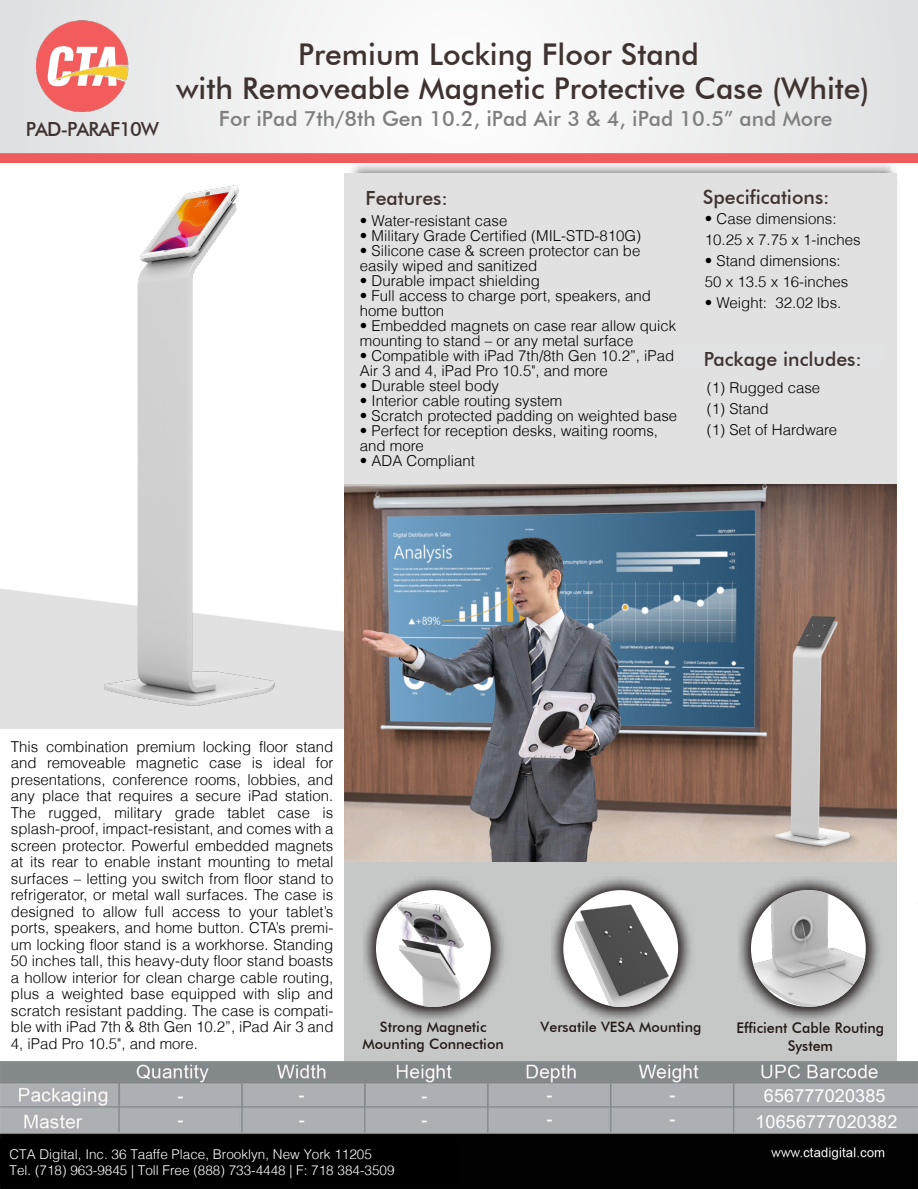
<style>
.page{position:relative;width:918px;height:1189px;background:#fff}
.page>*{position:absolute;margin:0;border:0;box-sizing:border-box;transform-origin:0 0}
.t1{font:500 30px "Futura BT";color:#3f3331}
.t2{font:500 21px "Futura BT";color:#7f7f7f}
.t3{font:500 19.5px "Futura BT";color:#3f3331}
.t4{font:500 19.5px "Futura BT";letter-spacing:-.055em;color:#3f3331}
.t5{font:18px/24px "Arial";letter-spacing:.01em;color:#fff}
.t6{font:300 15px/16.5px "Helvetica";color:#000}
.t7{font:500 14.7px/17.7px "Futura BT";color:#231916;text-align:center}
.t8{font:500 14.25px/17.1px "Futura BT";color:#231916;text-align:center}
.t9{font:300 13.5px/16.6px "Helvetica";color:#fff}
</style>
<div class="page">
<div style="left:344px;top:844px;width:553px;height:218px;background:#c6c8c8"></div>
<img style="left:364px;top:877px;width:141px;height:144px">
<img style="left:345px;top:162px;width:556px;height:11px">
<div style="left:344px;top:173px;width:553px;height:317px;background:#e1e1e1"></div>
<img style="left:0;top:1062px;width:918px;height:127px">
<div style="left:0;top:1138px;width:459px;height:47px;background:#000"></div>
<div style="left:0;top:142px;width:918px;height:20px;background:#ee5c5d"></div>
<svg style="left:0;top:0;width:918px;height:153px"></svg>
<svg style="left:0;top:588px;width:344px;height:141px;background:#e4e4e4"></svg>
<svg style="left:488px;top:890px;width:3px;height:117px"></svg>
<img style="left:376px;top:890px;width:112px;height:117px">
<img style="left:36px;top:20px;width:101px;height:92px">
<img style="left:551px;top:877px;width:141px;height:144px">
<svg style="left:563px;top:890px;width:115px;height:4px"></svg>
<img style="left:563px;top:894px;width:115px;height:113px">
<img style="left:739px;top:877px;width:141px;height:144px">
<img style="left:751px;top:890px;width:115px;height:117px">
<img style="left:99px;top:185px;width:182px;height:526px">
<img style="left:344px;top:485px;width:553px;height:376px">
<h1 class="t1" style="left:298px;top:36px;width:402px">Premium Locking Floor Stand</h1>
<h3 class="t4" style="left:26px;top:117px;width:135px">PAD-PARAF10W</h3>
<h1 class="t1" style="left:176px;top:70px;width:695px">with Removeable Magnetic Protective Case (White)</h1>
<h2 class="t2" style="left:219px;top:106px;width:615px">For iPad 7th/8th Gen 10.2, iPad Air 3 &amp; 4, iPad 10.5” and More</h2>
<h3 class="t3" style="left:365px;top:186px;width:84px">Features:</h3>
<h3 class="t3" style="left:703px;top:185px;width:128px">Specifications:</h3>
<p class="t6" style="left:360px;top:213px;width:149px">• Water-resistant case</p>
<p class="t6" style="left:360px;top:228px;width:283px">• Military Grade Certified (MIL-STD-810G)</p>
<p class="t6" style="left:360px;top:243px;width:282px;line-height:15px">• Silicone case &amp; screen protector can be easily wiped and sanitized</p>
<p class="t6" style="left:360px;top:273px;width:182px">• Durable impact shielding</p>
<p class="t6" style="left:360px;top:288px;width:293px;line-height:15px">• Full access to charge port, speakers, and home button</p>
<p class="t6" style="left:360px;top:318px;width:318px;line-height:15px">• Embedded magnets on case rear allow quick mounting to stand – or any metal surface</p>
<p class="t6" style="left:360px;top:348px;width:316px;line-height:15px">• Compatible with iPad 7th/8th Gen 10.2”, iPad<br>Air 3 and 4, iPad Pro 10.5", and more</p>
<p class="t6" style="left:360px;top:378px;width:141px">• Durable steel body</p>
<p class="t6" style="left:360px;top:393px;width:204px">• Interior cable routing system</p>
<p class="t6" style="left:360px;top:408px;width:319px">• Scratch protected padding on weighted base</p>
<p class="t6" style="left:360px;top:423px;width:300px;line-height:15px">• Perfect for reception desks, waiting rooms, and more</p>
<p class="t6" style="left:360px;top:453px;width:117px">• ADA Compliant</p>
<p class="t6" style="left:705px;top:208px;width:157px;line-height:21px">• Case dimensions:<br>10.25 x 7.75 x 1-inches</p>
<p class="t6" style="left:705px;top:250px;width:145px;line-height:21px">• Stand dimensions:<br>50 x 13.5 x 16-inches</p>
<p class="t6" style="left:705px;top:294px;width:138px">• Weight: 32.02 lbs.</p>
<h3 class="t3" style="left:704px;top:347px;width:160px">Package includes:</h3>
<p class="t6" style="left:707px;top:377px;width:132px;line-height:21px">(1) Rugged case (1) Stand<br>(1) Set of Hardware</p>
<p class="t6" style="left:11px;top:738px;width:324px;text-align:justify">This combination premium locking floor stand and removeable magnetic case is ideal for presentations, conference rooms, lobbies, and any place that requires a secure iPad station.<br>The rugged, military grade tablet case is splash-proof, impact-resistant, and comes with a screen protector. Powerful embedded magnets at its rear to enable instant mounting to metal surfaces – letting you switch from floor stand to refrigerator, or metal wall surfaces. The case is designed to allow full access to your tablet’s ports, speakers, and home button. CTA’s premi&shy;um locking floor stand is a workhorse. Standing 50 inches tall, this heavy-duty floor stand boasts a hollow interior for clean charge cable routing, plus a weighted base equipped with slip and scratch resistant padding. The case is compati&shy;ble with iPad 7th &amp; 8th Gen 10.2”, iPad Air 3 and 4, iPad Pro 10.5", and more.</p>
<p class="t8" style="left:363px;top:1018px;width:143px">Strong Magnetic<br>Mounting Connection</p>
<p class="t8" style="left:541px;top:1018px;width:162px">Versatile VESA Mounting</p>
<p class="t5" style="left:177px;top:1083px;width:7px">- -</p>
<p class="t5" style="left:298px;top:1082px;width:7px">-</p>
<p class="t5" style="left:299px;top:1107px;width:7px">-</p>
<p class="t5" style="left:421px;top:1083px;width:7px">-</p>
<p class="t5" style="left:421px;top:1107px;width:7px">-</p>
<p class="t5" style="left:546px;top:1082px;width:7px">-</p>
<p class="t5" style="left:669px;top:1082px;width:7px">-</p>
<p class="t5" style="left:546px;top:1106px;width:7px">-</p>
<p class="t5" style="left:669px;top:1106px;width:7px">-</p>
<p class="t9" style="left:10px;top:1145px;width:386px">CTA Digital, Inc. 36 Taaffe Place, Brooklyn, New York 11205<br>Tel. (718) 963-9845 | Toll Free (888) 733-4448 | F: 718 384-3509</p>
<p class="t7" style="left:737px;top:1019px;width:149px">Efficient Cable Routing<br>System</p>
<p class="t5" style="left:755px;top:1083px;width:144px;line-height:25.5px;text-align:center">656777020385<br>10656777020382</p>
</div>
